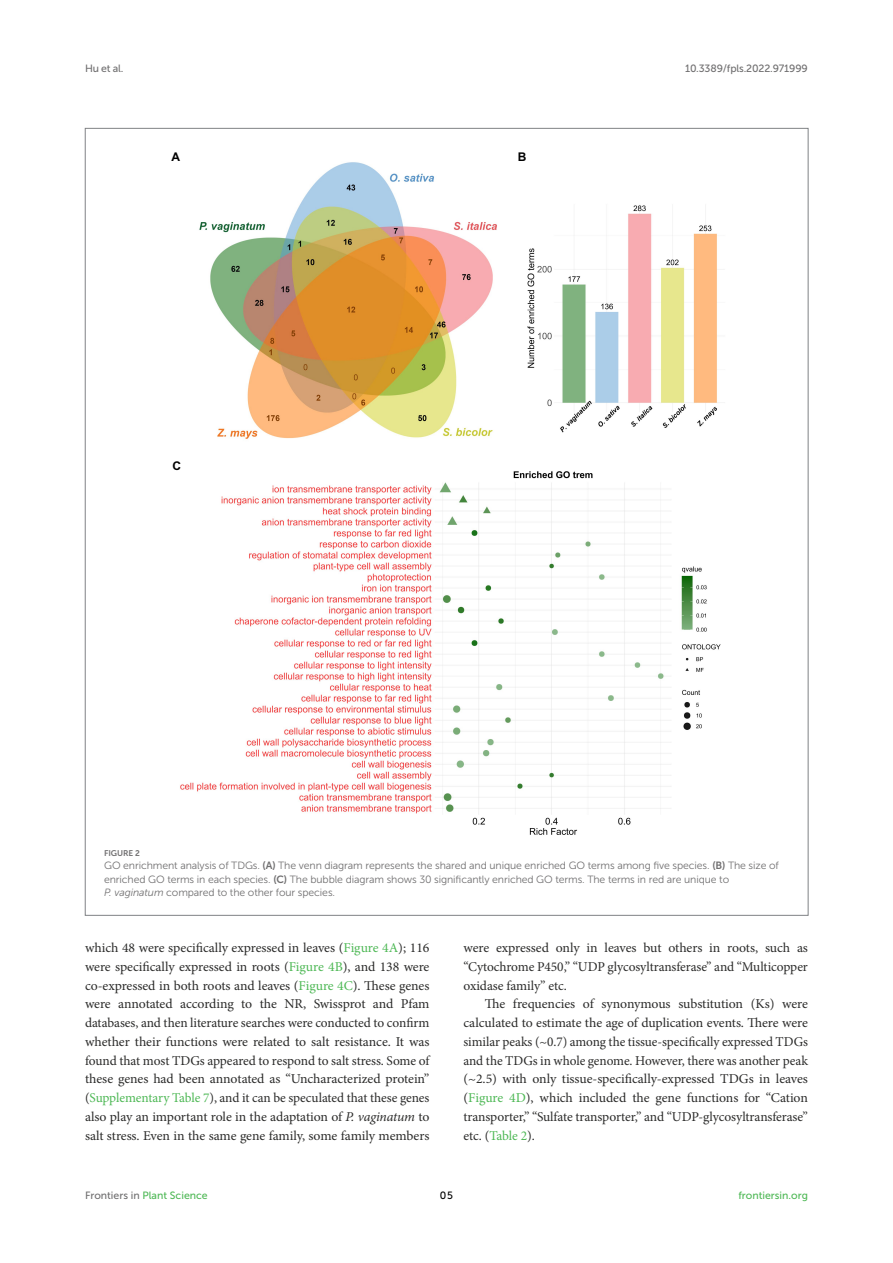
<style>
.page{position:relative;width:893px;height:1263px;background:#fff}
.page>*{position:absolute;margin:0;border:0;box-sizing:border-box;transform-origin:0 0}
.TEXT_FLUSH{font:13.5px/18.8px "Minion Pro";letter-spacing:-.005em;color:#2b2b2a;text-align:justify}
.TEXT{font:13.5px/18.8px "Minion Pro";letter-spacing:-.01em;color:#2b2b2a;text-align:justify}
.t1{font:700 12px "Arial";color:#000}
.FIG_LEG{font:10.5px/13.5px "Museo Sans 300";letter-spacing:-.01em;color:#706f70}
.t2{font:10.5px "Museo Sans 500";color:#4eb855}
.t3{font:10.5px "Museo Sans 500";letter-spacing:-.015em;color:#706f70}
.t4{font:10.5px "Museo Sans 500";color:#000}
.FIG_HD{font:8.25px "Museo Sans 700";letter-spacing:-.01em;color:#706f70}
.s1{font-family:"Museo Sans 700"}
.s2{font-style:italic}
.s3{color:#4eb855}
.s4{color:#706f70}
</style>
<div class="page">
<img style="left:180px;top:162px;width:541px;height:673px">
<p class="t3" style="left:85px;top:63px;width:40px">Hu et al.</p>
<p class="t3" style="left:685px;top:63px;width:124px">10.3389/fpls.2022.971999</p>
<p class="t1" style="left:172px;top:149px;width:10px">A</p>
<p class="t1" style="left:518px;top:149px;width:10px">B</p>
<p class="t1" style="left:172px;top:457px;width:10px">C</p>
<p class="FIG_HD" style="left:104px;top:848px;width:37px">FIGURE 2</p>
<p class="FIG_LEG" style="left:104px;top:859px;width:676px">GO enrichment analysis of TDGs. <span class="s1">(A)</span> The venn diagram represents the shared and unique enriched GO terms among five species. <span class="s1">(B)</span> The size of enriched GO terms in each species. <span class="s1">(C)</span> The bubble diagram shows 30 significantly enriched GO terms. The terms in red are unique to<br><span class="s2">P. vaginatum</span> compared to the other four species.</p>
<p class="TEXT_FLUSH" style="left:85px;top:938px;width:346px">which 48 were specifically expressed in leaves (<span class="s3">Figure 4A</span>); 116 were specifically expressed in roots (<span class="s3">Figure 4B</span>), and 138 were co-expressed in both roots and leaves (<span class="s3">Figure 4C</span>). These genes were annotated according to the NR, Swissprot and Pfam databases, and then literature searches were conducted to confirm whether their functions were related to salt resistance. It was found that most TDGs appeared to respond to salt stress. Some of these genes had been annotated as “Uncharacterized protein” (<span class="s3">Supplementary Table 7</span>), and it can be speculated that these genes also play an important role in the adaptation of <span class="s2">P. vaginatum</span> to salt stress. Even in the same gene family, some family members</p>
<p class="TEXT_FLUSH" style="left:463px;top:938px;width:346px">were expressed only in leaves but others in roots, such as “Cytochrome P450,” “UDP glycosyltransferase” and “Multicopper oxidase family” etc.</p>
<p class="TEXT" style="left:463px;top:995px;width:346px;text-indent:21px">The frequencies of synonymous substitution (Ks) were calculated to estimate the age of duplication events. There were similar peaks (~0.7) among the tissue-specifically expressed TDGs and the TDGs in whole genome. However, there was another peak (~2.5) with only tissue-specifically-expressed TDGs in leaves (<span class="s3">Figure 4D</span>), which included the gene functions for “Cation transporter,” “Sulfate transporter,” and “UDP-glycosyltransferase” etc. (<span class="s3">Table 2</span>).</p>
<p class="t2" style="left:85px;top:1190px;width:124px"><span class="s4">Frontiers in</span> Plant Science</p>
<p class="t4" style="left:440px;top:1190px;width:14px">05</p>
<p class="t2" style="left:738px;top:1190px;width:71px">frontiersin.org</p>
</div>
